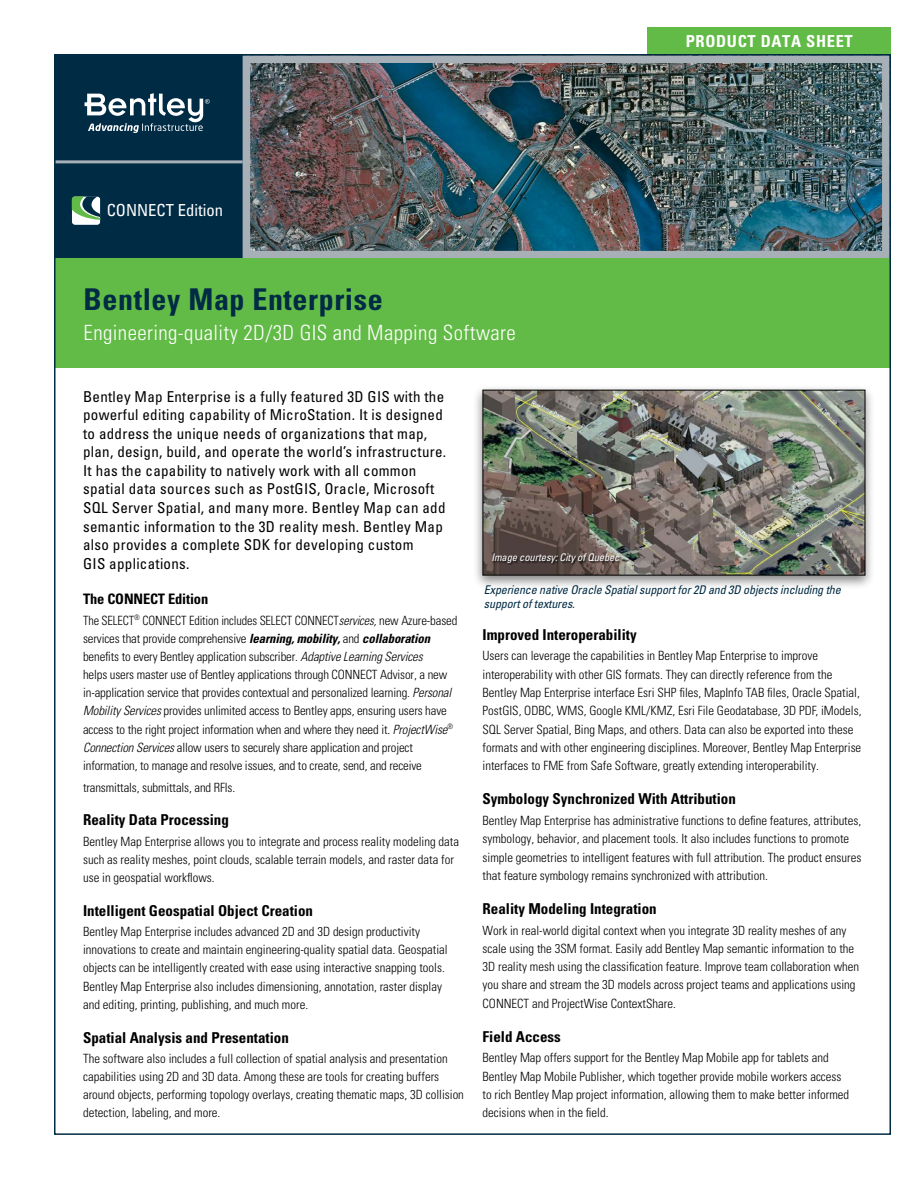
<style>
.page{position:relative;width:918px;height:1188px;background:#fff}
.page>*{position:absolute;margin:0;border:0;box-sizing:border-box;transform-origin:0 0}
.t1{font:700 condensed 30px "Univers";letter-spacing:.02em;color:#002b44}
.t2{font:300 condensed 21px "Univers";letter-spacing:.02em;color:#fff}
.t3{font:condensed 16.65px "Univers";color:#fff}
.t4{font:700 condensed 16.5px "Univers";letter-spacing:.04em;color:#fff}
.t5{font:condensed 15px/18.5px "Univers";letter-spacing:.02em;color:#000}
.t6{font:700 condensed 15px "Univers";color:#000}
.t7{font:700 condensed 14.4px "Univers";letter-spacing:-.01em;color:#000}
.t8{font:300 condensed 12.75px/18.3px "Univers";color:#000}
.t9{font:300 condensed 12.75px/18.1px "Univers";color:#000;scale:.96 1}
.t10{font:italic condensed 12px/14.4px "Univers";letter-spacing:-.01em;color:#002b44}
.t11{font:italic condensed 10.5px "Univers";letter-spacing:-.01em;color:#fff}
.s1{font-style:italic}
.s2{font-weight:700;font-style:italic}
</style>
<div class="page">
<div style="left:648px;top:27px;width:243px;height:27px;background:#62bb46"></div>
<div style="left:55px;top:55px;width:188px;height:105px;background:#002b44"></div>
<div style="left:55px;top:161px;width:188px;height:97px;background:#002b44"></div>
<hr style="left:55px;top:160px;width:188px;height:3px;background:#a7afb7">
<svg style="left:72px;top:196px;width:28px;height:29px"></svg>
<svg style="left:85px;top:93px;width:125px;height:40px"></svg>
<img style="left:252px;top:65px;width:629px;height:184px">
<div style="left:243px;top:56px;width:647px;height:202px;border:8px solid #a7afb7"></div>
<div style="left:55px;top:258px;width:836px;height:110px;background:#62bb46"></div>
<div style="left:472px;top:384px;width:404px;height:206px;background:#000;opacity:.5"></div>
<img style="left:482px;top:389px;width:384px;height:187px">
<div style="left:492px;top:554px;width:130px;height:11px;background:#000;opacity:.75"></div>
<h3 class="t3" style="left:107px;top:200px;width:118px">CONNECT Edition</h3>
<h1 class="t1" style="left:84px;top:281px;width:301px">Bentley Map Enterprise</h1>
<h2 class="t2" style="left:84px;top:320px;width:434px">Engineering-quality 2D/3D GIS and Mapping Software</h2>
<p class="t4" style="left:686px;top:31px;width:169px">PRODUCT DATA SHEET</p>
<p class="t5" style="left:83px;top:387px;width:365px">Bentley Map Enterprise is a fully featured 3D GIS with the powerful editing capability of MicroStation. It is designed to address the unique needs of organizations that map, plan, design, build, and operate the world’s infrastructure.<br>It has the capability to natively work with all common spatial data sources such as PostGIS, Oracle, Microsoft SQL Server Spatial, and many more. Bentley Map can add semantic information to the 3D reality mesh. Bentley Map also provides a complete SDK for developing custom<br>GIS applications.</p>
<p class="t7" style="left:83px;top:590px;width:127px">The CONNECT Edition</p>
<p class="t9" style="left:83px;top:611px;width:391px">The SELECT<sup>®</sup> CONNECT Edition includes SELECT CONNECT<span class="s1">services,</span> new Azure-based services that provide comprehensive <span class="s2">learning, mobility,</span> and <span class="s2">collaboration </span>benefits to every Bentley application subscriber. <span class="s1">Adaptive Learning Services<br></span>helps users master use of Bentley applications through CONNECT Advisor, a new in-application service that provides contextual and personalized learning. <span class="s1">Personal Mobility Services</span> provides unlimited access to Bentley apps, ensuring users have access to the right project information when and where they need it. <span class="s1">ProjectWise</span><sup>® </sup><span class="s1">Connection Services</span> allow users to securely share application and project information, to manage and resolve issues, and to create, send, and receive</p>
<p class="t8" style="left:83px;top:778px;width:154px">transmittals, submittals, and RFIs.</p>
<p class="t6" style="left:83px;top:811px;width:147px">Reality Data Processing</p>
<p class="t8" style="left:83px;top:832px;width:377px">Bentley Map Enterprise allows you to integrate and process reality modeling data such as reality meshes, point clouds, scalable terrain models, and raster data for use in geospatial workflows.</p>
<p class="t6" style="left:83px;top:901px;width:232px">Intelligent Geospatial Object Creation</p>
<p class="t8" style="left:83px;top:923px;width:366px">Bentley Map Enterprise includes advanced 2D and 3D design productivity innovations to create and maintain engineering-quality spatial data. Geospatial objects can be intelligently created with ease using interactive snapping tools.<br>Bentley Map Enterprise also includes dimensioning, annotation, raster display and editing, printing, publishing, and much more.</p>
<p class="t6" style="left:83px;top:1028px;width:207px">Spatial Analysis and Presentation</p>
<p class="t8" style="left:83px;top:1049px;width:382px">The software also includes a full collection of spatial analysis and presentation capabilities using 2D and 3D data. Among these are tools for creating buffers around objects, performing topology overlays, creating thematic maps, 3D collision detection, labeling, and more.</p>
<p class="t11" style="left:491px;top:551px;width:130px">Image courtesy: City of Quebec</p>
<p class="t10" style="left:484px;top:582px;width:358px">Experience native Oracle Spatial support for 2D and 3D objects including the support of textures.</p>
<p class="t6" style="left:483px;top:625px;width:156px">Improved Interoperability</p>
<p class="t8" style="left:483px;top:647px;width:380px">Users can leverage the capabilities in Bentley Map Enterprise to improve interoperability with other GIS formats. They can directly reference from the Bentley Map Enterprise interface Esri SHP files, MapInfo TAB files, Oracle Spatial, PostGIS, ODBC, WMS, Google KML/KMZ, Esri File Geodatabase, 3D PDF, iModels, SQL Server Spatial, Bing Maps, and others. Data can also be exported into these formats and with other engineering disciplines. Moreover, Bentley Map Enterprise interfaces to FME from Safe Software, greatly extending interoperability.</p>
<p class="t6" style="left:483px;top:790px;width:255px">Symbology Synchronized With Attribution</p>
<p class="t8" style="left:483px;top:811px;width:380px">Bentley Map Enterprise has administrative functions to define features, attributes, symbology, behavior, and placement tools. It also includes functions to promote simple geometries to intelligent features with full attribution. The product ensures that feature symbology remains synchronized with attribution.</p>
<p class="t6" style="left:483px;top:899px;width:176px">Reality Modeling Integration</p>
<p class="t8" style="left:483px;top:921px;width:378px">Work in real-world digital context when you integrate 3D reality meshes of any scale using the 3SM format. Easily add Bentley Map semantic information to the 3D reality mesh using the classification feature. Improve team collaboration when you share and stream the 3D models across project teams and applications using CONNECT and ProjectWise ContextShare.</p>
<p class="t6" style="left:483px;top:1027px;width:80px">Field Access</p>
<p class="t8" style="left:483px;top:1049px;width:368px">Bentley Map offers support for the Bentley Map Mobile app for tablets and Bentley Map Mobile Publisher, which together provide mobile workers access to rich Bentley Map project information, allowing them to make better informed decisions when in the field.</p>
</div>
